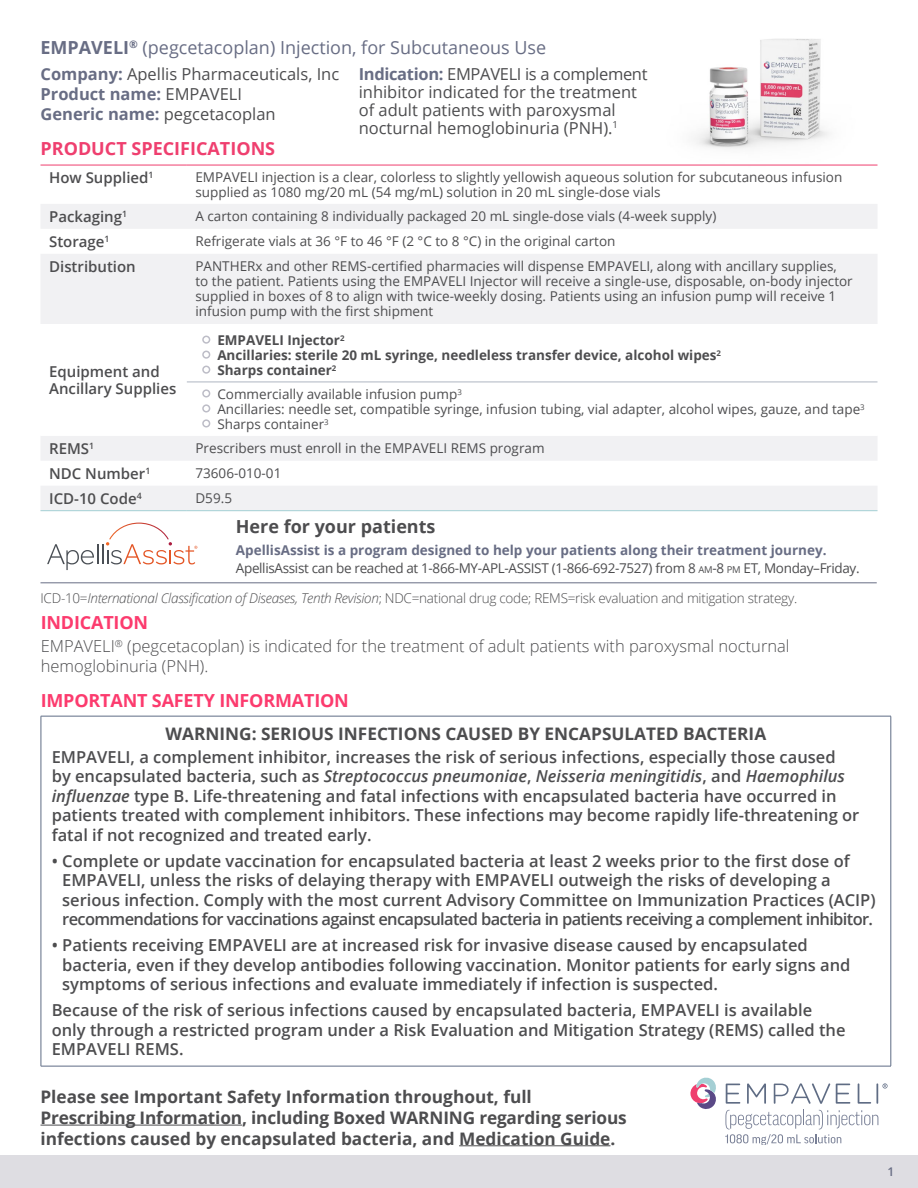
<style>
.page{position:relative;width:918px;height:1188px;background:#fff}
.page>*{position:absolute;margin:0;border:0;box-sizing:border-box;transform-origin:0 0}
.t1{font:18px "Open Sans";color:#686d84}
.t2{font:700 18px "Open Sans";letter-spacing:-.01em;color:#fc3b6e}
.t3{font:700 18px "Open Sans";color:#ef3f6f}
.t4{font:700 18px "Open Sans";color:#4d4d4f}
.t5{font:700 17.25px/20.7px "Open Sans";color:#4d4d4f}
.t6{font:600 16.5px/19.5px "Open Sans";color:#4d4d4f}
.t7{font:16.5px/18px "Open Sans";color:#4d4d4f}
.t8{font:300 16.5px/19.8px "Open Sans";color:#4d4d4f}
.t9{font:600 15px/16.5px "Open Sans";color:#4d4d4f}
.t10{font:600 15px "Open Sans";color:#4d4d4f}
.t11{font:13.5px/15px "Open Sans";color:#4d4d4f}
.t12{font:13.5px/18.3px "Open Sans";letter-spacing:-.025em;color:#4d4d4f}
.t13{font:300 13.5px "Open Sans";letter-spacing:-.02em;color:#4d4d4f}
.t14{font:700 13.5px/15px "Open Sans";color:#4d4d4f}
.t15{font:600 12px "Open Sans";color:#686d84}
.s1{font-weight:700}
.s2{font-weight:700;color:#686d84}
.s3{font-size:9.45px}
.s4{font-style:italic}
</style>
<div class="page">
<div style="left:0;top:1156px;width:918px;height:32px;background:#dedde2"></div>
<hr style="left:40px;top:1125px;width:202px;height:1px;background:#4d4d4f">
<hr style="left:459px;top:1145px;width:151px;height:1px;background:#4d4d4f">
<svg style="left:882px;top:1083px;width:6px;height:6px"></svg>
<svg style="left:725px;top:1110px;width:153px;height:34px"></svg>
<svg style="left:690px;top:1077px;width:26px;height:32px"></svg>
<svg style="left:726px;top:1084px;width:14px;height:20px"></svg>
<svg style="left:747px;top:1083px;width:19px;height:21px"></svg>
<svg style="left:774px;top:1083px;width:56px;height:21px"></svg>
<svg style="left:836px;top:1084px;width:14px;height:20px"></svg>
<svg style="left:858px;top:1083px;width:13px;height:21px"></svg>
<hr style="left:876px;top:1083px;width:2px;height:21px;background:#5f6c84">
<img style="left:598px;top:39px;width:280px;height:126px">
<svg style="left:41px;top:204px;width:836px;height:306px;fill:#f1f1f3"></svg>
<svg style="left:41px;top:324px;width:837px;height:112px"></svg>
<hr style="left:40px;top:165px;width:147px;height:1px;background:#ef3f6f">
<hr style="left:187px;top:165px;width:691px;height:1px;background:#ef3f6f">
<hr style="left:187px;top:382px;width:691px;height:1px;background:#aeb6c2">
<hr style="left:40px;top:510px;width:147px;height:1px;background:#a4cfd4">
<hr style="left:187px;top:510px;width:691px;height:1px;background:#a4cfd4">
<div style="left:202px;top:336px;width:8px;height:8px;border:2px solid #bdbdc7;border-radius:50%"></div>
<div style="left:202px;top:351px;width:8px;height:8px;border:2px solid #bdbdc7;border-radius:50%"></div>
<div style="left:202px;top:366px;width:8px;height:8px;border:2px solid #bdbdc7;border-radius:50%"></div>
<div style="left:202px;top:389px;width:8px;height:9px;border:2px solid #bdbdc7;border-radius:50%"></div>
<div style="left:202px;top:404px;width:8px;height:9px;border:2px solid #bdbdc7;border-radius:50%"></div>
<div style="left:202px;top:419px;width:8px;height:9px;border:2px solid #bdbdc7;border-radius:50%"></div>
<svg style="left:47px;top:523px;width:150px;height:47px"></svg>
<hr style="left:40px;top:582px;width:837px;height:1px;background:#686d84">
<hr style="left:41px;top:716px;width:1px;height:350px;background:#5e6c85">
<hr style="left:41px;top:716px;width:850px;height:1px;background:#5e6c85">
<hr style="left:891px;top:716px;width:1px;height:350px;background:#5e6c85">
<hr style="left:41px;top:1066px;width:850px;height:1px;background:#5e6c85">
<p class="t1" style="left:40px;top:35px;width:507px"><span class="s1">EMPAVELI</span><sup>®</sup> (pegcetacoplan) Injection, for Subcutaneous Use</p>
<p class="t7" style="left:40px;top:63px;width:300px;line-height:20.1px"><span class="s2">Company:</span> Apellis Pharmaceuticals, Inc<br><span class="s2">Product name:</span> EMPAVELI<br><span class="s2">Generic name:</span> pegcetacoplan</p>
<p class="t7" style="left:359px;top:64px;width:290px"><span class="s2">Indication:</span> EMPAVELI is a complement inhibitor indicated for the treatment of adult patients with paroxysmal nocturnal hemoglobinuria (PNH).<sup>1</sup></p>
<p class="t3" style="left:40px;top:136px;width:236px">PRODUCT SPECIFICATIONS</p>
<p class="t9" style="left:49px;top:169px;width:106px">How Supplied<sup>1</sup></p>
<p class="t11" style="left:195px;top:169px;width:648px">EMPAVELI injection is a clear, colorless to slightly yellowish aqueous solution for subcutaneous infusion supplied as 1080 mg/20 mL (54 mg/mL) solution in 20 mL single-dose vials</p>
<p class="t9" style="left:49px;top:208px;width:80px">Packaging<sup>1</sup></p>
<p class="t11" style="left:195px;top:208px;width:522px">A carton containing 8 individually packaged 20 mL single-dose vials (4-week supply)</p>
<p class="t9" style="left:49px;top:233px;width:62px">Storage<sup>1</sup></p>
<p class="t11" style="left:195px;top:233px;width:422px">Refrigerate vials at 36 °F to 46 °F (2 °C to 8 °C) in the original carton</p>
<p class="t9" style="left:49px;top:258px;width:88px">Distribution</p>
<p class="t11" style="left:195px;top:258px;width:659px">PANTHERx and other REMS-certified pharmacies will dispense EMPAVELI, along with ancillary supplies, to the patient. Patients using the EMPAVELI Injector will receive a single-use, disposable, on-body injector supplied in boxes of 8 to align with twice-weekly dosing. Patients using an infusion pump will receive 1 infusion pump with the first shipment</p>
<p class="t9" style="left:49px;top:363px;width:129px">Equipment and<br>Ancillary Supplies</p>
<p class="t14" style="left:217px;top:332px;width:505px">EMPAVELI Injector<sup>2<br></sup>Ancillaries: sterile 20 mL syringe, needleless transfer device, alcohol wipes<sup>2<br></sup>Sharps container<sup>2</sup></p>
<p class="t11" style="left:217px;top:386px;width:649px">Commercially available infusion pump<sup>3<br></sup>Ancillaries: needle set, compatible syringe, infusion tubing, vial adapter, alcohol wipes, gauze, and tape<sup>3<br></sup>Sharps container<sup>3</sup></p>
<p class="t9" style="left:49px;top:440px;width:47px">REMS<sup>1</sup></p>
<p class="t11" style="left:195px;top:440px;width:351px">Prescribers must enroll in the EMPAVELI REMS program</p>
<p class="t9" style="left:49px;top:465px;width:103px">NDC Number<sup>1</sup></p>
<p class="t11" style="left:195px;top:465px;width:87px">73606-010-01</p>
<p class="t10" style="left:49px;top:488px;width:94px">ICD-10 Code<sup>4</sup></p>
<p class="t11" style="left:195px;top:490px;width:38px">D59.5</p>
<p class="t4" style="left:236px;top:514px;width:201px">Here for your patients</p>
<p class="t12" style="left:236px;top:540px;width:625px"><span class="s2">ApellisAssist is a program designed to help your patients along their treatment journey.<br></span>ApellisAssist can be reached at 1-866-MY-APL-ASSIST (1-866-692-7527) from 8 <span class="s3">AM</span>-8 <span class="s3">PM</span> ET, Monday–Friday.</p>
<p class="t13" style="left:40px;top:588px;width:758px">ICD-10=<span class="s4">International Classification of Diseases, Tenth Revision</span>; NDC=national drug code; REMS=risk evaluation and mitigation strategy.</p>
<p class="t2" style="left:41px;top:610px;width:109px">INDICATION</p>
<p class="t8" style="left:41px;top:636px;width:750px">EMPAVELI<sup>®</sup> (pegcetacoplan) is indicated for the treatment of adult patients with paroxysmal nocturnal hemoglobinuria (PNH).</p>
<p class="t2" style="left:41px;top:687px;width:310px">IMPORTANT SAFETY INFORMATION</p>
<p class="t5" style="left:166px;top:723px;width:602px">WARNING: SERIOUS INFECTIONS CAUSED BY ENCAPSULATED BACTERIA</p>
<p class="t6" style="left:52px;top:747px;width:809px">EMPAVELI, a complement inhibitor, increases the risk of serious infections, especially those caused<br>by encapsulated bacteria, such as <span class="s4">Streptococcus pneumoniae</span>, <span class="s4">Neisseria meningitidis</span>, and <span class="s4">Haemophilus influenzae</span> type B. Life-threatening and fatal infections with encapsulated bacteria have occurred in patients treated with complement inhibitors. These infections may become rapidly life-threatening or fatal if not recognized and treated early.</p>
<p class="t6" style="left:62px;top:851px;width:815px;text-indent:-10px">• Complete or update vaccination for encapsulated bacteria at least 2 weeks prior to the first dose of EMPAVELI, unless the risks of delaying therapy with EMPAVELI outweigh the risks of developing a serious infection. Comply with the most current Advisory Committee on Immunization Practices (ACIP) recommendations for vaccinations against encapsulated bacteria in patients receiving a complement inhibitor.</p>
<p class="t6" style="left:62px;top:935px;width:790px;text-indent:-10px">• Patients receiving EMPAVELI are at increased risk for invasive disease caused by encapsulated bacteria, even if they develop antibodies following vaccination. Monitor patients for early signs and symptoms of serious infections and evaluate immediately if infection is suspected.</p>
<p class="t6" style="left:52px;top:1000px;width:795px">Because of the risk of serious infections caused by encapsulated bacteria, EMPAVELI is available only through a restricted program under a Risk Evaluation and Mitigation Strategy (REMS) called the<br>EMPAVELI REMS.</p>
<p class="t5" style="left:40px;top:1086px;width:588px">Please see Important Safety Information throughout, full<br>Prescribing Information, including Boxed WARNING regarding serious infections caused by encapsulated bacteria, and Medication Guide.</p>
<p class="t15" style="left:888px;top:1164px;width:8px">1</p>
</div>
